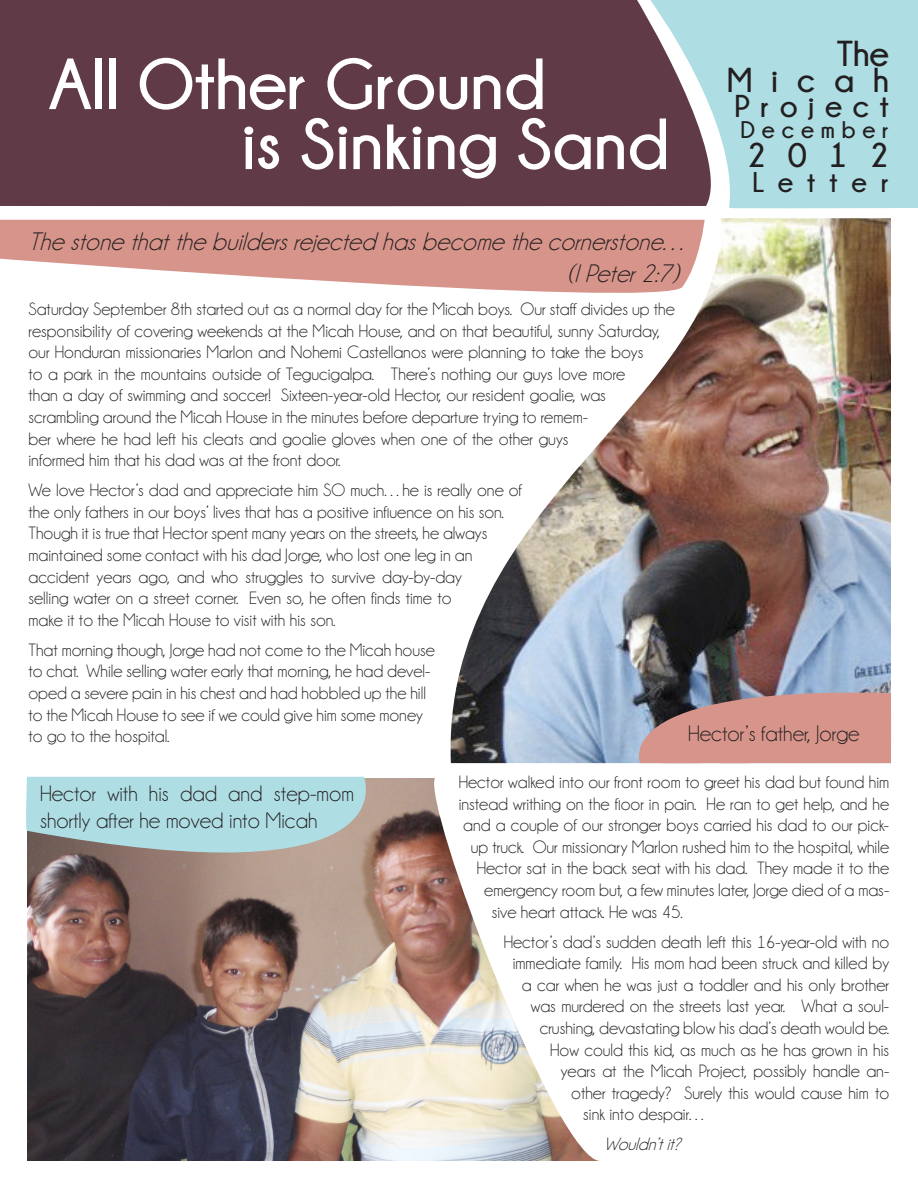
<style>
.page{position:relative;width:918px;height:1188px;background:#fff}
.page>*{position:absolute;margin:0;border:0;box-sizing:border-box;transform-origin:0 0}
.t1{font:700 72px "Champagne&Limousines";color:#fff}
.t2{font:700 36px "Champagne&Limousines";color:#231f20}
.t3{font:700 34.5px "Champagne&Limousines";letter-spacing:.55em;color:#231f20}
.t4{font:700 31.5px "Champagne&Limousines";letter-spacing:.34em;color:#231f20}
.t5{font:700 28.5px "Champagne&Limousines";letter-spacing:.495em;color:#231f20}
.t6{font:italic 25.5px "Champagne&Limousines";color:#231f20}
.t7{font:700 24px "Champagne&Limousines";letter-spacing:.28em;color:#231f20}
.t8{font:22.5px/27px "Champagne&Limousines";color:#231f20}
.t9{font:18px/21.6px "Champagne&Limousines";color:#231f20}
.t10{font:italic 18px "Champagne&Limousines";color:#231f20}
</style>
<div class="page">
<img style="left:27px;top:778px;width:572px;height:383px">
<svg style="left:26px;top:777px;width:386px;height:125px;background:#a5aeab"></svg>
<svg style="left:0;top:220px;width:448px;height:68px;fill:#d6948a"></svg>
<div style="left:0;top:0;width:650px;height:206px;background:#603a47"></div>
<svg style="left:650px;top:0;width:268px;height:209px;background:#a9cad1"></svg>
<img style="left:448px;top:218px;width:443px;height:545px">
<svg style="left:608px;top:686px;width:283px;height:77px;background:#b88f8e"></svg>
<p class="t1" style="left:49px;top:45px;width:498px">All Other Ground</p>
<p class="t1" style="left:242px;top:105px;width:429px">is Sinking Sand</p>
<p class="t2" style="left:837px;top:34px;width:54px">The</p>
<p class="t3" style="left:727px;top:61px;width:164px">Micah</p>
<p class="t4" style="left:735px;top:89px;width:156px">Project</p>
<p class="t7" style="left:741px;top:117px;width:150px">December</p>
<p class="t3" style="left:747px;top:136px;width:144px">2012</p>
<p class="t5" style="left:753px;top:167px;width:138px">Letter</p>
<p class="t6" style="left:28px;top:228px;width:668px">The stone thatthe buildersrejected hasbecome the cornerstone…</p>
<p class="t6" style="left:567px;top:261px;width:120px">(IPeter2:7)</p>
<p class="t9" style="left:28px;top:298px;width:648px">Saturday September 8th started out as a normal day for the Micah boys. Our staff divides up the responsibility of covering weekends at the Micah House, and on that beautiful, sunny Saturday, our Honduran missionaries Marlon and Nohemi Castellanos were planning to take the boys<br>to a park in the mountains outside of Tegucigalpa. There’s nothing our guys love more<br>than a day of swimming and soccer! Sixteen-year-old Hector, our resident goalie, was scrambling around the Micah House in the minutes before departure trying to remem-<br>ber where he had left his cleats and goalie gloves when one of the other guys<br>informed him that his dad was at the front door.</p>
<p class="t9" style="left:28px;top:480px;width:495px">We love Hector’s dad and appreciate him SO much…he is really one of the only fathers in our boys’ lives that has a positive influence on his son.<br>Though it is true that Hector spent many years on the streets, he always maintained some contact with his dad Jorge, who lost one leg in an accident years ago, and who struggles to survive day-by-day<br>selling water on a street corner. Even so, he often finds time to<br>make it to the Micah House to visit with his son.</p>
<p class="t9" style="left:28px;top:639px;width:408px">That morning though, Jorge had not come to the Micah house to chat. While selling water early that morning, he had devel&shy;oped a severe pain in his chest and had hobbled up the hill to the Micah House to see if we could give him some money to go to the hospital.</p>
<p class="t8" style="left:688px;top:720px;width:173px">Hector’s father, Jorge</p>
<p class="t8" style="left:40px;top:780px;width:316px">Hector with his dad and step-mom shortly after he moved into Micah</p>
<p class="t9" style="left:459px;top:771px;width:432px">Hector walked into our front room to greet his dad but found him</p>
<p class="t9" style="left:459px;top:793px;width:432px">instead writhing on the floor in pain. He ran to get help, and he</p>
<p class="t9" style="left:463px;top:815px;width:427px">and a couple of our stronger boys carried his dad to our pick-</p>
<p class="t9" style="left:471px;top:836px;width:420px">up truck. Our missionary Marlon rushed him to the hospital, while</p>
<p class="t9" style="left:477px;top:858px;width:414px">Hector sat in the back seat with his dad. They made it to the</p>
<p class="t9" style="left:484px;top:879px;width:406px">emergency room but, a few minutes later, Jorge died of a mas-</p>
<p class="t9" style="left:492px;top:901px;width:193px">sive heart attack. He was 45.</p>
<p class="t9" style="left:504px;top:931px;width:387px">Hector’s dad’s sudden death left this 16-year-old with no</p>
<p class="t9" style="left:513px;top:953px;width:378px">immediate family. His mom had been struck and killed by</p>
<p class="t9" style="left:522px;top:974px;width:369px">a car when he was just a toddler and his only brother</p>
<p class="t9" style="left:531px;top:996px;width:360px">was murdered on the streets last year. What a soul-</p>
<p class="t9" style="left:540px;top:1017px;width:351px">crushing, devastating blow his dad’s death would be.</p>
<p class="t9" style="left:550px;top:1039px;width:340px">How could this kid, as much as he has grown in his</p>
<p class="t9" style="left:561px;top:1061px;width:330px">years at the Micah Project, possibly handle an-</p>
<p class="t9" style="left:571px;top:1082px;width:319px">other tragedy? Surely this would cause him to</p>
<p class="t9" style="left:583px;top:1104px;width:126px">sink into despair…</p>
<p class="t10" style="left:604px;top:1135px;width:83px">Wouldn’tit?</p>
</div>
